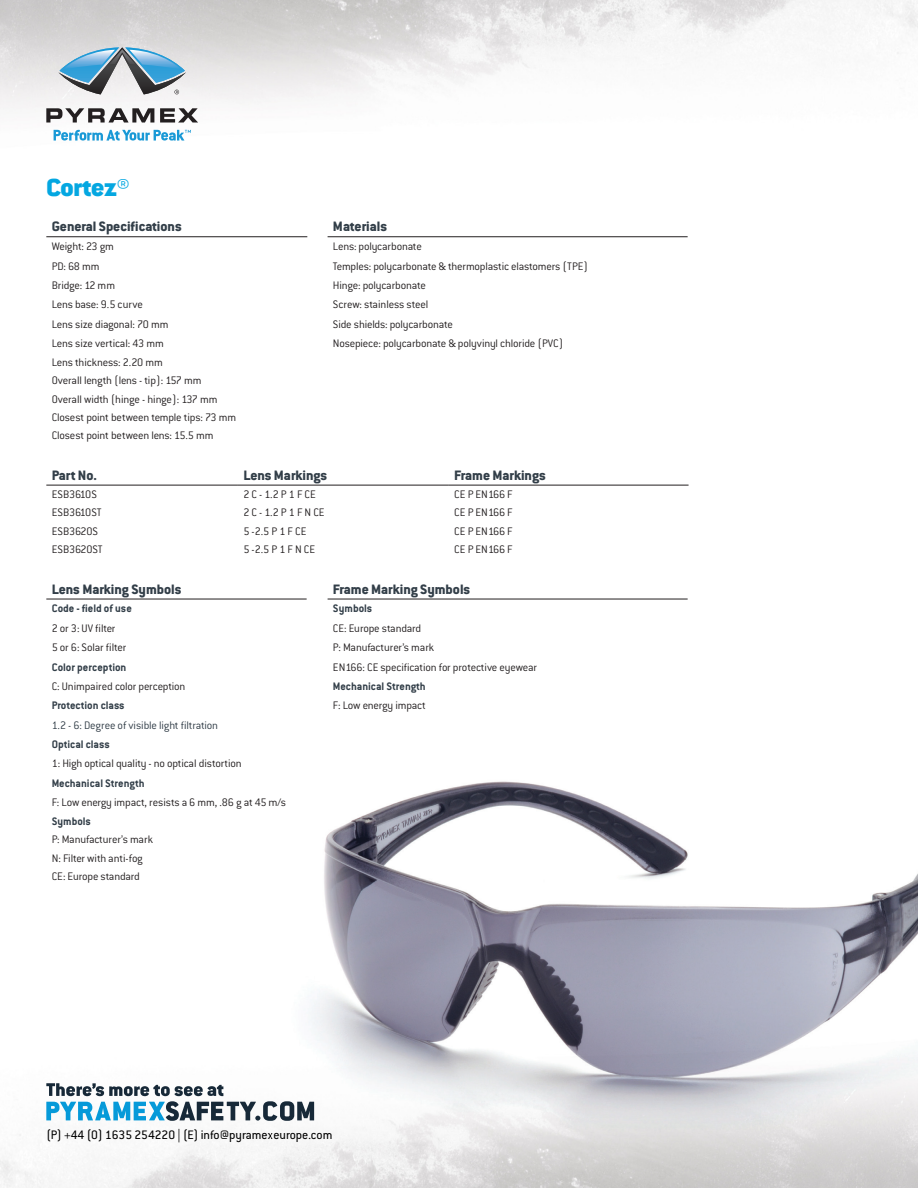
<style>
.page{position:relative;width:918px;height:1188px;background:#fff}
.page>*{position:absolute;margin:0;border:0;box-sizing:border-box;transform-origin:0 0}
.Model_Name{font:900 27px "Conduit ITC Std";color:#04a7e1}
.t1{font:800 15px "Conduit ITC Std";color:#323e48}
.t2{font:13.5px "Conduit ITC Std";color:#000}
.Part_No{font:300 12px "Conduit ITC Std";letter-spacing:-.015em;color:#231f20}
.Part_No-2{font:700 12px "Conduit ITC Std";color:#323e48}
.Part_No-3{font:300 12px "Conduit ITC Std";letter-spacing:-.015em;color:#323e48}
</style>
<div class="page">
<img style="left:0;top:0;width:918px;height:141px">
<img style="left:0;top:1134px;width:918px;height:54px">
<svg style="left:238px;top:484px;width:451px;height:1px"></svg>
<hr style="left:46px;top:485px;width:192px;height:1px;background:#231f20">
<hr style="left:238px;top:485px;width:211px;height:1px;background:#231f20">
<hr style="left:449px;top:485px;width:240px;height:1px;background:#231f20">
<svg style="left:46px;top:108px;width:152px;height:15px"></svg>
<svg style="left:54px;top:130px;width:137px;height:11px"></svg>
<svg style="left:58px;top:47px;width:128px;height:47px"></svg>
<hr style="left:46px;top:599px;width:261px;height:1px;background:#231f20">
<hr style="left:328px;top:599px;width:360px;height:1px;background:#231f20">
<svg style="left:46px;top:1083px;width:225px;height:38px"></svg>
<hr style="left:46px;top:236px;width:261px;height:1px;background:#231f20">
<hr style="left:328px;top:236px;width:360px;height:1px;background:#231f20">
<img style="left:271px;top:781px;width:647px;height:370px">
<p class="Model_Name" style="left:46px;top:173px;width:85px">Cortez®</p>
<p class="t1" style="left:52px;top:218px;width:131px">General Specifications</p>
<p class="Part_No" style="left:52px;top:239px;width:64px">Weight: 23 gm</p>
<p class="Part_No" style="left:52px;top:259px;width:49px">PD: 68 mm</p>
<p class="Part_No" style="left:52px;top:278px;width:65px">Bridge: 12 mm</p>
<p class="Part_No" style="left:52px;top:297px;width:93px">Lens base: 9.5 curve</p>
<p class="Part_No" style="left:52px;top:317px;width:118px">Lens size diagonal: 70 mm</p>
<p class="Part_No" style="left:52px;top:336px;width:114px">Lens size vertical: 43 mm</p>
<p class="Part_No" style="left:52px;top:355px;width:113px">Lens thickness: 2.20 mm</p>
<p class="Part_No" style="left:52px;top:373px;width:151px">Overall length (lens - tip): 157 mm</p>
<p class="Part_No" style="left:52px;top:392px;width:167px">Overall width (hinge - hinge): 137 mm</p>
<p class="Part_No" style="left:52px;top:410px;width:186px">Closest point between temple tips: 73 mm</p>
<p class="Part_No" style="left:52px;top:428px;width:163px">Closest point between lens: 15.5 mm</p>
<p class="t1" style="left:333px;top:218px;width:56px">Materials</p>
<p class="Part_No" style="left:333px;top:239px;width:90px">Lens: polycarbonate</p>
<p class="Part_No" style="left:333px;top:259px;width:257px">Temples: polycarbonate &amp; thermoplastic elastomers (TPE)</p>
<p class="Part_No" style="left:333px;top:278px;width:94px">Hinge: polycarbonate</p>
<p class="Part_No" style="left:333px;top:297px;width:97px">Screw: stainless steel</p>
<p class="Part_No" style="left:333px;top:317px;width:121px">Side shields: polycarbonate</p>
<p class="Part_No" style="left:333px;top:336px;width:232px">Nosepiece: polycarbonate &amp; polyvinyl chloride (PVC)</p>
<p class="t1" style="left:52px;top:466px;width:47px">Part No.</p>
<p class="t1" style="left:243px;top:466px;width:85px">Lens Markings</p>
<p class="t1" style="left:454px;top:466px;width:93px">Frame Markings</p>
<p class="Part_No" style="left:52px;top:487px;width:47px">ESB3610S</p>
<p class="Part_No" style="left:243px;top:487px;width:74px">2 C - 1.2 P 1 F CE</p>
<p class="Part_No" style="left:454px;top:487px;width:60px">CE P EN166 F</p>
<p class="Part_No" style="left:52px;top:505px;width:51px">ESB3610ST</p>
<p class="Part_No" style="left:243px;top:505px;width:83px">2 C - 1.2 P 1 F N CE</p>
<p class="Part_No" style="left:454px;top:505px;width:60px">CE P EN166 F</p>
<p class="Part_No" style="left:52px;top:524px;width:48px">ESB3620S</p>
<p class="Part_No" style="left:243px;top:524px;width:65px">5 -2.5 P 1 F CE</p>
<p class="Part_No" style="left:454px;top:524px;width:60px">CE P EN166 F</p>
<p class="Part_No" style="left:52px;top:542px;width:52px">ESB3620ST</p>
<p class="Part_No" style="left:243px;top:542px;width:73px">5 -2.5 P 1 F N CE</p>
<p class="Part_No" style="left:454px;top:542px;width:60px">CE P EN166 F</p>
<p class="t1" style="left:52px;top:580px;width:131px">Lens Marking Symbols</p>
<p class="Part_No-2" style="left:52px;top:601px;width:82px">Code - field of use</p>
<p class="Part_No" style="left:52px;top:621px;width:65px">2 or 3: UV filter</p>
<p class="Part_No" style="left:52px;top:640px;width:76px">5 or 6: Solar filter</p>
<p class="Part_No-2" style="left:52px;top:660px;width:76px">Color perception</p>
<p class="Part_No" style="left:52px;top:679px;width:135px">C: Unimpaired color perception</p>
<p class="Part_No-2" style="left:52px;top:698px;width:74px">Protection class</p>
<p class="Part_No-3" style="left:52px;top:718px;width:168px">1.2 - 6: Degree of visible light filtration</p>
<p class="Part_No-2" style="left:52px;top:737px;width:60px">Optical class</p>
<p class="Part_No" style="left:52px;top:756px;width:191px">1: High optical quality - no optical distortion</p>
<p class="Part_No-2" style="left:52px;top:776px;width:94px">Mechanical Strength</p>
<p class="Part_No" style="left:52px;top:795px;width:236px">F: Low energy impact, resists a 6 mm, .86 g at 45 m/s</p>
<p class="Part_No-2" style="left:52px;top:814px;width:41px">Symbols</p>
<p class="Part_No" style="left:52px;top:832px;width:103px">P: Manufacturer’s mark</p>
<p class="Part_No" style="left:52px;top:851px;width:93px">N: Filter with anti-fog</p>
<p class="Part_No" style="left:52px;top:869px;width:90px">CE: Europe standard</p>
<p class="t1" style="left:333px;top:580px;width:139px">Frame Marking Symbols</p>
<p class="Part_No-2" style="left:333px;top:601px;width:41px">Symbols</p>
<p class="Part_No" style="left:333px;top:621px;width:90px">CE: Europe standard</p>
<p class="Part_No" style="left:333px;top:640px;width:103px">P: Manufacturer’s mark</p>
<p class="Part_No" style="left:333px;top:660px;width:206px">EN166: CE specification for protective eyewear</p>
<p class="Part_No-2" style="left:333px;top:679px;width:94px">Mechanical Strength</p>
<p class="Part_No" style="left:333px;top:698px;width:94px">F: Low energy impact</p>
<p class="t2" style="left:46px;top:1127px;width:288px">(P) +44 (0) 1635 254220 | (E) info@pyramexeurope.com</p>
</div>
